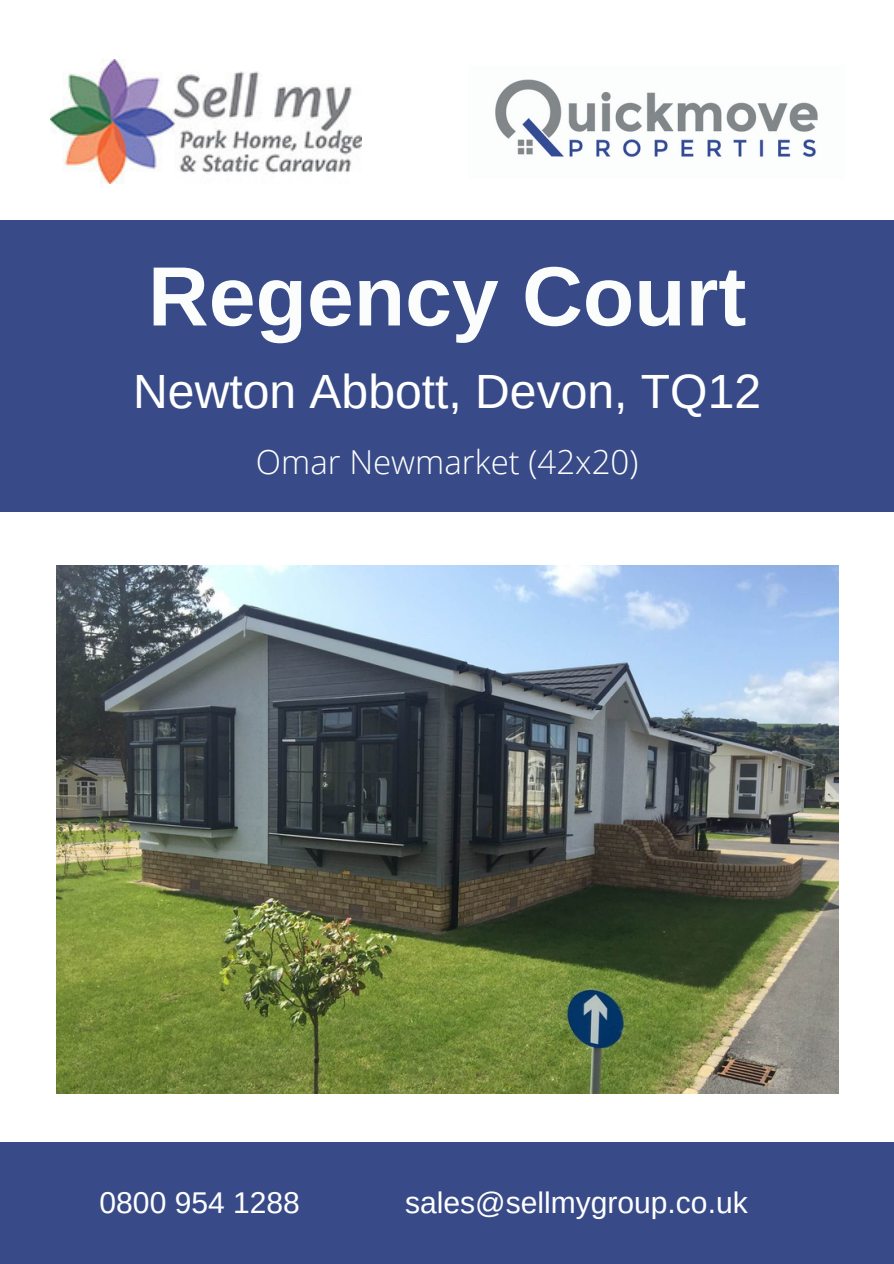
<style>
.page{position:relative;width:894px;height:1264px;background:#fff}
.page>*{position:absolute;margin:0;border:0;box-sizing:border-box;transform-origin:0 0}
.t1{font:700 84px "Arimo";color:#fbfdfd}
.t2{font:48px "Arimo";color:#fff}
.t3{font:300 33px "Open Sans";color:#fff}
.t4{font:30px "Arimo";color:#fff}
</style>
<div class="page">
<img style="left:56px;top:565px;width:782px;height:528px">
<img style="left:495px;top:79px;width:323px;height:78px">
<img style="left:50px;top:60px;width:311px;height:124px">
<div style="left:0;top:220px;width:893px;height:291px;background:#384b88"></div>
<div style="left:0;top:1142px;width:893px;height:121px;background:#384b88"></div>
<p class="t1" style="left:148px;top:249px;width:599px">Regency Court</p>
<p class="t2" style="left:133px;top:365px;width:629px">Newton Abbott, Devon, TQ12</p>
<p class="t3" style="left:256px;top:439px;width:384px">Omar Newmarket (42x20)</p>
<p class="t4" style="left:99px;top:1185px;width:202px">0800 954 1288</p>
<p class="t4" style="left:405px;top:1185px;width:344px">sales@sellmygroup.co.uk</p>
</div>
